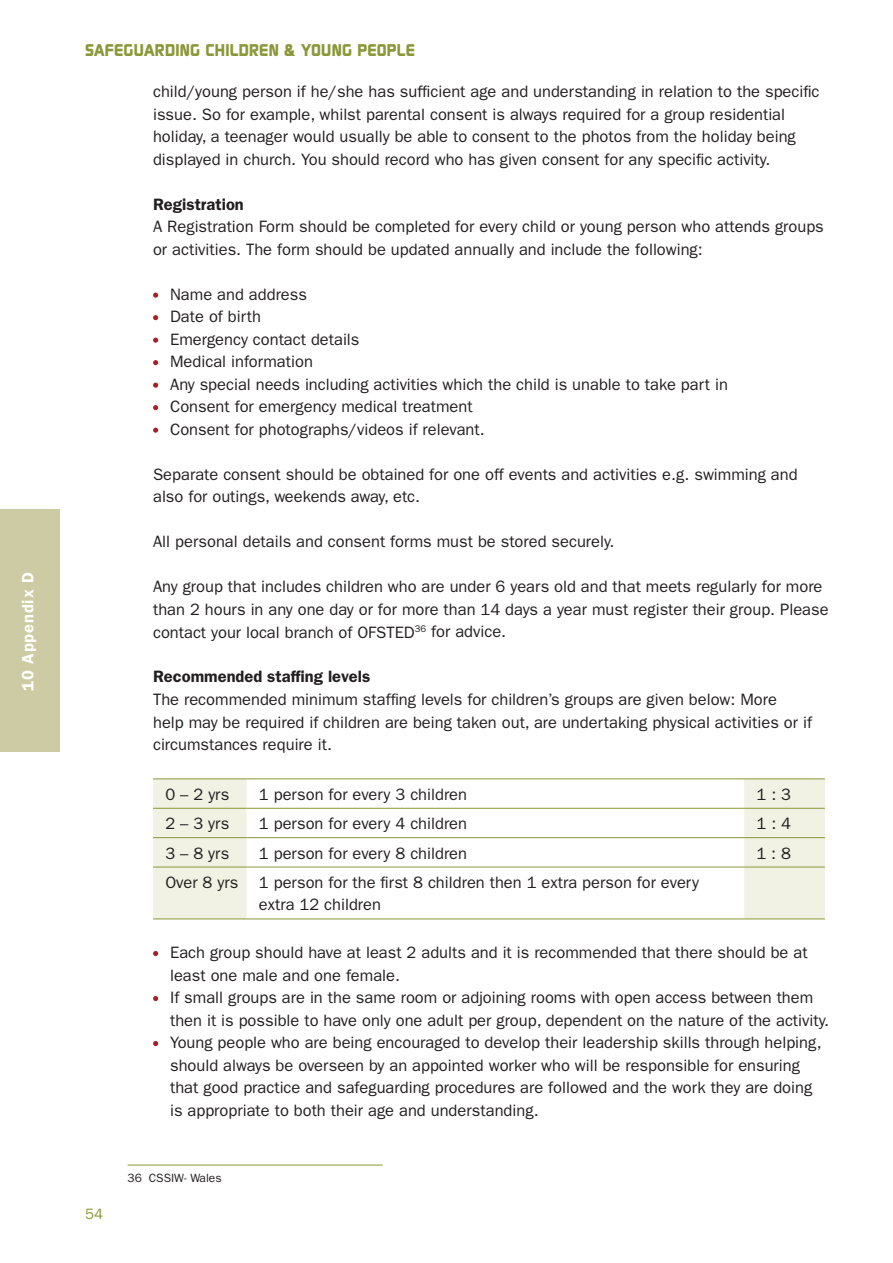
<style>
.page{position:relative;width:893px;height:1263px;background:#fff}
.page>*{position:absolute;margin:0;border:0;box-sizing:border-box;transform-origin:0 0}
.t1{font:16.5px/22.5px "Franklin Gothic";color:#231f20}
.t2{font:600 16.5px "Franklin Gothic";color:#231f20}
.t3{font:700 16.5px "Dicot";color:#8c9739}
.t4{font:600 16.5px "Franklin Gothic";letter-spacing:.05em;color:#fff}
.t5{font:15px "Franklin Gothic";color:#8c9739}
.t6{font:12px "Franklin Gothic";color:#231f20}
</style>
<div class="page">
<svg style="left:153px;top:293px;width:5px;height:5px"></svg>
<svg style="left:153px;top:315px;width:5px;height:5px"></svg>
<svg style="left:153px;top:338px;width:5px;height:5px"></svg>
<svg style="left:153px;top:360px;width:5px;height:5px"></svg>
<svg style="left:153px;top:383px;width:5px;height:5px"></svg>
<svg style="left:153px;top:405px;width:5px;height:5px"></svg>
<svg style="left:153px;top:428px;width:5px;height:5px"></svg>
<svg style="left:153px;top:779px;width:672px;height:139px"></svg>
<hr style="left:153px;top:778px;width:94px;height:1px;background:#8c9739">
<hr style="left:247px;top:778px;width:497px;height:1px;background:#8c9739">
<hr style="left:744px;top:778px;width:81px;height:1px;background:#8c9739">
<hr style="left:153px;top:808px;width:94px;height:1px;background:#8c9739">
<hr style="left:247px;top:808px;width:497px;height:1px;background:#8c9739">
<hr style="left:744px;top:808px;width:81px;height:1px;background:#8c9739">
<hr style="left:153px;top:837px;width:94px;height:1px;background:#8c9739">
<hr style="left:247px;top:837px;width:497px;height:1px;background:#8c9739">
<hr style="left:744px;top:837px;width:81px;height:1px;background:#8c9739">
<hr style="left:153px;top:867px;width:94px;height:1px;background:#8c9739">
<hr style="left:247px;top:867px;width:497px;height:1px;background:#8c9739">
<hr style="left:744px;top:867px;width:81px;height:1px;background:#8c9739">
<hr style="left:153px;top:918px;width:94px;height:1px;background:#8c9739">
<hr style="left:247px;top:918px;width:497px;height:1px;background:#8c9739">
<hr style="left:744px;top:918px;width:81px;height:1px;background:#8c9739">
<svg style="left:153px;top:951px;width:5px;height:5px"></svg>
<svg style="left:153px;top:996px;width:5px;height:5px"></svg>
<svg style="left:153px;top:1041px;width:5px;height:5px"></svg>
<hr style="left:128px;top:1165px;width:255px;height:1px;background:#8c9739">
<div style="left:0;top:509px;width:60px;height:242px;background:#cccba3"></div>
<p class="t4" style="left:18px;top:691px;width:120px;rotate:-90deg">10 Appendix D</p>
<p class="t3" style="left:85px;top:42px;width:20px">SAFEGUARDING</p>
<p class="t3" style="left:206px;top:42px;width:30px">CHILDREN</p>
<p class="t3" style="left:284px;top:42px;width:28px">&amp; YOUNG</p>
<p class="t3" style="left:357px;top:42px;width:11px">PEOPLE</p>
<p class="t1" style="left:153px;top:81px;width:668px">child/young person if he/she has sufficient age and understanding in relation to the specific issue. So for example, whilst parental consent is always required for a group residential holiday, a teenager would usually be able to consent to the photos from the holiday being displayed in church. You should record who has given consent for any specific activity.</p>
<p class="t2" style="left:153px;top:195px;width:92px">Registration</p>
<p class="t1" style="left:153px;top:216px;width:672px">A Registration Form should be completed for every child or young person who attends groups or activities. The form should be updated annually and include the following:</p>
<p class="t1" style="left:170px;top:283px;width:559px">Name and address<br>Date of birth<br>Emergency contact details<br>Medical information<br>Any special needs including activities which the child is unable to take part in Consent for emergency medical treatment<br>Consent for photographs/videos if relevant.</p>
<p class="t1" style="left:153px;top:463px;width:646px">Separate consent should be obtained for one off events and activities e.g. swimming and also for outings, weekends away, etc.</p>
<p class="t1" style="left:153px;top:531px;width:463px">All personal details and consent forms must be stored securely.</p>
<p class="t1" style="left:153px;top:576px;width:677px">Any group that includes children who are under 6 years old and that meets regularly for more than 2 hours in any one day or for more than 14 days a year must register their group. Please contact your local branch of OFSTED<sup>36</sup> for advice.</p>
<p class="t2" style="left:153px;top:667px;width:219px">Recommended staffing levels</p>
<p class="t1" style="left:153px;top:688px;width:660px">The recommended minimum staffing levels for children’s groups are given below: More<br>help may be required if children are being taken out, are undertaking physical activities or if circumstances require it.</p>
<p class="t1" style="left:165px;top:783px;width:65px">0 – 2 yrs</p>
<p class="t1" style="left:259px;top:783px;width:210px">1 person for every 3 children</p>
<p class="t1" style="left:756px;top:783px;width:36px">1 : 3</p>
<p class="t1" style="left:165px;top:812px;width:65px">2 – 3 yrs</p>
<p class="t1" style="left:259px;top:812px;width:210px">1 person for every 4 children</p>
<p class="t1" style="left:756px;top:812px;width:36px">1 : 4</p>
<p class="t1" style="left:165px;top:842px;width:65px">3 – 8 yrs</p>
<p class="t1" style="left:259px;top:842px;width:210px">1 person for every 8 children</p>
<p class="t1" style="left:756px;top:842px;width:36px">1 : 8</p>
<p class="t1" style="left:259px;top:871px;width:441px;text-indent:-94px">Over 8 yrs 1 person for the first 8 children then 1 extra person for every extra 12 children</p>
<p class="t1" style="left:170px;top:941px;width:661px">Each group should have at least 2 adults and it is recommended that there should be at least one male and one female.<br>If small groups are in the same room or adjoining rooms with open access between them then it is possible to have only one adult per group, dependent on the nature of the activity.<br>Young people who are being encouraged to develop their leadership skills through helping, should always be overseen by an appointed worker who will be responsible for ensuring that good practice and safeguarding procedures are followed and the work they are doing<br>is appropriate to both their age and understanding.</p>
<p class="t5" style="left:85px;top:1205px;width:19px">54</p>
<p class="t6" style="left:128px;top:1171px;width:96px">36 CSSIW- Wales</p>
</div>
